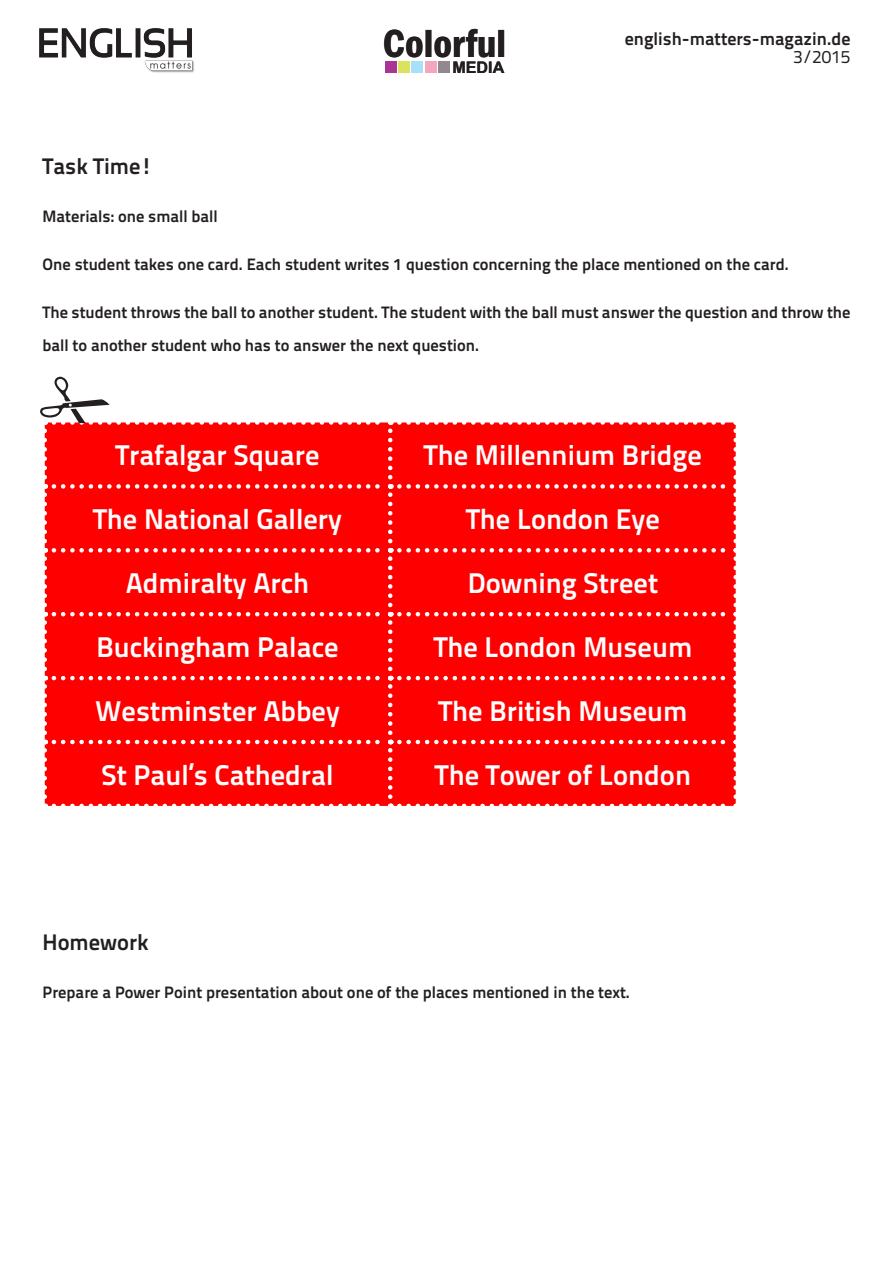
<style>
.page{position:relative;width:893px;height:1263px;background:#fff}
.page>*{position:absolute;margin:0;border:0;box-sizing:border-box;transform-origin:0 0}
.t1{font:600 condensed 40.65px "Franklin Gothic";color:#231f20}
.zadanie{font:700 28.5px "Titillium Text 22 L";color:#fff}
.zadanie-2{font:700 22.5px "Titillium Text 22 L";color:#231f20}
.t2{font:700 18px "Titillium Text 22 L";color:#231f20}
.t3{font:18px "Titillium Text 22 L";color:#231f20}
.zadanie-3{font:700 16.5px/33px "Titillium Text 22 L";color:#231f20}
.t4{font:700 16.05px "Arial";color:#231f20}
</style>
<div class="page">
<img style="left:39px;top:28px;width:155px;height:45px">
<div style="left:385px;top:62px;width:11px;height:11px;background:#a93594"></div>
<div style="left:425px;top:62px;width:11px;height:11px;background:#f6a5bf"></div>
<div style="left:412px;top:62px;width:11px;height:11px;background:#a8dff9"></div>
<div style="left:398px;top:62px;width:12px;height:11px;background:#dbe35d"></div>
<div style="left:438px;top:62px;width:12px;height:11px;background:#938890"></div>
<div style="left:45px;top:422px;width:691px;height:384px;background:#f00"></div>
<div style="left:399px;top:422px;width:337px;height:55px;background:#f00"></div>
<svg style="left:44px;top:484px;width:3px;height:57px"></svg>
<div style="left:54px;top:484px;width:338px;height:57px;background:#f00"></div>
<div style="left:399px;top:484px;width:337px;height:57px;background:#f00"></div>
<svg style="left:44px;top:548px;width:3px;height:57px"></svg>
<div style="left:54px;top:548px;width:338px;height:57px;background:#f00"></div>
<div style="left:399px;top:548px;width:337px;height:57px;background:#f00"></div>
<svg style="left:44px;top:612px;width:3px;height:57px"></svg>
<div style="left:54px;top:612px;width:338px;height:57px;background:#f00"></div>
<div style="left:399px;top:612px;width:337px;height:57px;background:#f00"></div>
<svg style="left:44px;top:676px;width:3px;height:57px"></svg>
<div style="left:54px;top:676px;width:338px;height:57px;background:#f00"></div>
<div style="left:399px;top:676px;width:337px;height:57px;background:#f00"></div>
<svg style="left:44px;top:740px;width:3px;height:57px"></svg>
<div style="left:54px;top:740px;width:338px;height:57px;background:#f00"></div>
<div style="left:399px;top:740px;width:337px;height:57px;background:#f00"></div>
<svg style="left:54px;top:804px;width:337px;height:2px"></svg>
<svg style="left:399px;top:804px;width:337px;height:2px"></svg>
<div style="left:44px;top:422px;width:348px;height:55px;background:#f00"></div>
<p class="t1" style="left:383px;top:16px;width:125px">Colorful</p>
<p class="t4" style="left:452px;top:57px;width:54px">MEDIA</p>
<p class="t2" style="left:625px;top:25px;width:227px">english-matters-magazin.de</p>
<p class="t3" style="left:793px;top:44px;width:59px">3/2015</p>
<p class="zadanie-2" style="left:43px;top:149px;width:111px">Task Time!</p>
<p class="zadanie-3" style="left:43px;top:199px;width:177px">Materials: one small ball</p>
<p class="zadanie-3" style="left:43px;top:247px;width:748px">One student takes one card. Each student writes 1 question concerning the place mentioned on the card.</p>
<p class="zadanie-3" style="left:43px;top:295px;width:809px">The student throws the ball to another student. The student with the ball must answer the question and throw the ball to another student who has to answer the next question.</p>
<p class="zadanie" style="left:115px;top:433px;width:206px">Trafalgar Square</p>
<p class="zadanie" style="left:424px;top:433px;width:280px">The Millennium Bridge</p>
<p class="zadanie" style="left:93px;top:497px;width:250px">The National Gallery</p>
<p class="zadanie" style="left:466px;top:497px;width:195px">The London Eye</p>
<p class="zadanie" style="left:126px;top:561px;width:185px">Admiralty Arch</p>
<p class="zadanie" style="left:468px;top:561px;width:192px">Downing Street</p>
<p class="zadanie" style="left:96px;top:625px;width:244px">Buckingham Palace</p>
<p class="zadanie" style="left:434px;top:625px;width:260px">The London Museum</p>
<p class="zadanie" style="left:95px;top:689px;width:246px">Westminster Abbey</p>
<p class="zadanie" style="left:438px;top:689px;width:251px">The British Museum</p>
<p class="zadanie" style="left:102px;top:753px;width:233px">St Paul’s Cathedral</p>
<p class="zadanie" style="left:435px;top:753px;width:258px">The Tower of London</p>
<p class="zadanie-2" style="left:43px;top:924px;width:108px">Homework</p>
<p class="zadanie-3" style="left:43px;top:974px;width:589px">Prepare a Power Point presentation about one of the places mentioned in the text.</p>
</div>
